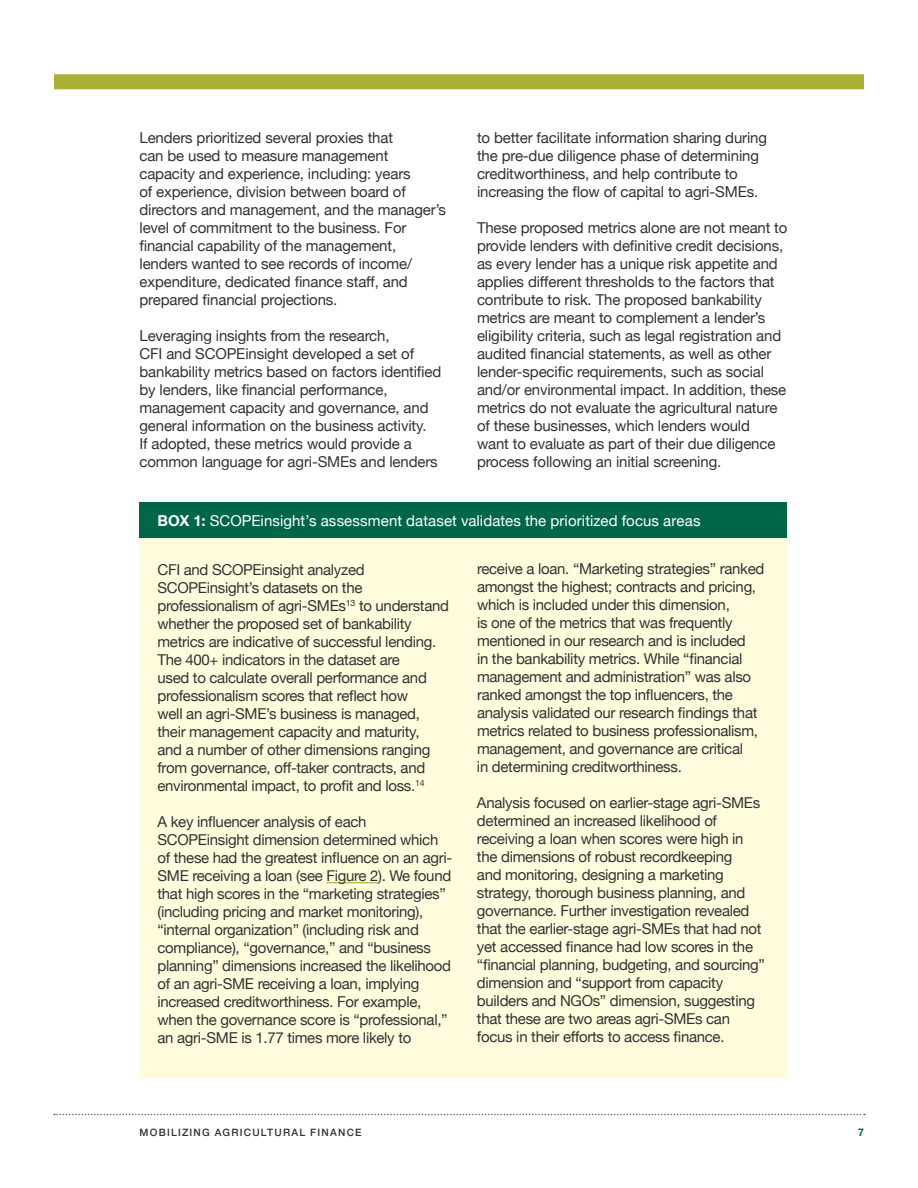
<style>
.page{position:relative;width:918px;height:1188px;background:#fff}
.page>*{position:absolute;margin:0;border:0;box-sizing:border-box;transform-origin:0 0}
.t1{font:15px/18px "Helvetica Neue";letter-spacing:-.02em;color:#333232}
.t2{font:15px "Helvetica Neue";letter-spacing:.005em;color:#fff}
.t3{font:700 10.5px "Helvetica Neue";color:#006648}
.t4{font:500 10.2px "Helvetica Neue";letter-spacing:.12em;color:#333232}
.s1{font-weight:700}
</style>
<div class="page">
<svg style="left:54px;top:1114px;width:811px;height:1px"></svg>
<div style="left:140px;top:502px;width:648px;height:576px;background:#fffcde"></div>
<div style="left:54px;top:74px;width:810px;height:15px;background:#aaaf36"></div>
<hr style="left:326px;top:882px;width:52px;height:1px;background:#aaaf36">
<div style="left:140px;top:502px;width:648px;height:36px;background:#006648"></div>
<p class="t1" style="left:140px;top:129px;width:308px">Lenders prioritized several proxies that<br>can be used to measure management capacity and experience, including: years<br>of experience, division between board of directors and management, and the manager’s level of commitment to the business. For financial capability of the management, lenders wanted to see records of income/ expenditure, dedicated finance staff, and prepared financial projections.</p>
<p class="t1" style="left:140px;top:327px;width:303px">Leveraging insights from the research,<br>CFI and SCOPEinsight developed a set of bankability metrics based on factors identified by lenders, like financial performance, management capacity and governance, and general information on the business activity.<br>If adopted, these metrics would provide a common language for agri-SMEs and lenders</p>
<p class="t1" style="left:477px;top:129px;width:292px">to better facilitate information sharing during the pre-due diligence phase of determining creditworthiness, and help contribute to increasing the flow of capital to agri-SMEs.</p>
<p class="t1" style="left:477px;top:219px;width:312px">These proposed metrics alone are not meant to provide lenders with definitive credit decisions, as every lender has a unique risk appetite and applies different thresholds to the factors that contribute to risk. The proposed bankability metrics are meant to complement a lender’s eligibility criteria, such as legal registration and audited financial statements, as well as other lender-specific requirements, such as social and/or environmental impact. In addition, these metrics do not evaluate the agricultural nature of these businesses, which lenders would<br>want to evaluate as part of their due diligence process following an initial screening.</p>
<p class="t2" style="left:158px;top:509px;width:545px"><span class="s1">BOX 1:</span> SCOPEinsight’s assessment dataset validates the prioritized focus areas</p>
<p class="t1" style="left:157px;top:561px;width:293px">CFI and SCOPEinsight analyzed SCOPEinsight’s datasets on the professionalism of agri-SMEs<sup>13</sup> to understand whether the proposed set of bankability metrics are indicative of successful lending.<br>The 400+ indicators in the dataset are<br>used to calculate overall performance and professionalism scores that reflect how<br>well an agri-SME’s business is managed, their management capacity and maturity,<br>and a number of other dimensions ranging from governance, off-taker contracts, and environmental impact, to profit and loss.<sup>14</sup></p>
<p class="t1" style="left:158px;top:813px;width:296px">A key influencer analysis of each SCOPEinsight dimension determined which of these had the greatest influence on an agri-SME receiving a loan (see Figure 2). We found that high scores in the “marketing strategies” (including pricing and market monitoring), “internal organization” (including risk and compliance), “governance,” and “business planning” dimensions increased the likelihood of an agri-SME receiving a loan, implying increased creditworthiness. For example, when the governance score is “professional,” an agri-SME is 1.77 times more likely to</p>
<p class="t1" style="left:477px;top:561px;width:289px">receive a loan. “Marketing strategies” ranked amongst the highest; contracts and pricing, which is included under this dimension,<br>is one of the metrics that was frequently mentioned in our research and is included<br>in the bankability metrics. While “financial management and administration” was also ranked amongst the top influencers, the analysis validated our research findings that metrics related to business professionalism, management, and governance are critical<br>in determining creditworthiness.</p>
<p class="t1" style="left:477px;top:795px;width:290px">Analysis focused on earlier-stage agri-SMEs determined an increased likelihood of receiving a loan when scores were high in the dimensions of robust recordkeeping<br>and monitoring, designing a marketing strategy, thorough business planning, and governance. Further investigation revealed that the earlier-stage agri-SMEs that had not yet accessed finance had low scores in the “financial planning, budgeting, and sourcing” dimension and “support from capacity builders and NGOs” dimension, suggesting that these are two areas agri-SMEs can focus in their efforts to access finance.</p>
<p class="t4" style="left:140px;top:1124px;width:224px">MOBILIZING AGRICULTURAL FINANCE</p>
<p class="t3" style="left:858px;top:1124px;width:7px">7</p>
</div>
